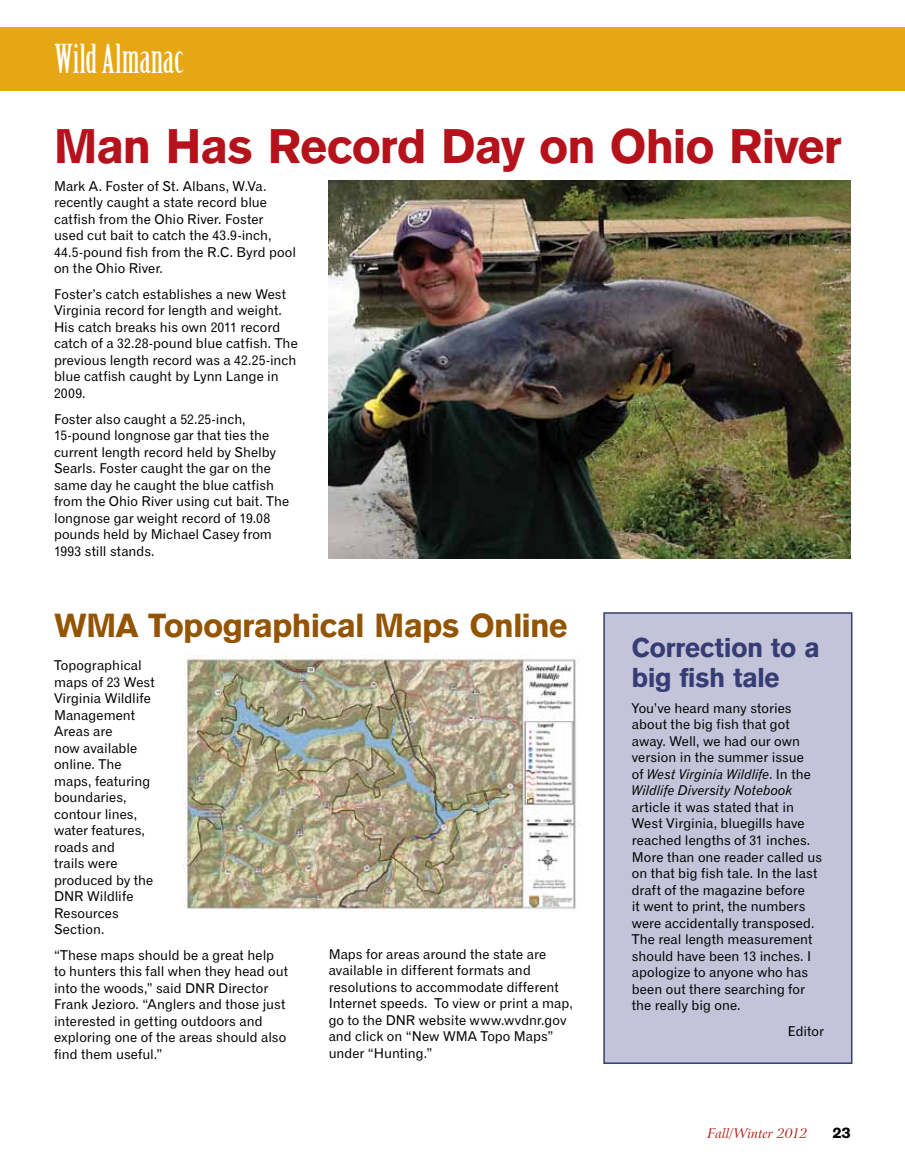
<style>
.page{position:relative;width:905px;height:1175px;background:#fff}
.page>*{position:absolute;margin:0;border:0;box-sizing:border-box;transform-origin:0 0}
.t1{font:48px "Gothic 725 BT Black A";letter-spacing:-.01em;color:#b5121b}
.t2{font:39px "Birch";color:#fff}
.t3{font:33px "Gothic 725 BT Black A";letter-spacing:-.005em;color:#935403}
.t4{font:27px/30px "Gothic 725 BT Black A";letter-spacing:-.005em;color:#363c74}
.t5{font:15px "Gothic 725 BT Black A";color:#000}
.t6{font:13.5px/16.5px "Gothic 720 BT Roman B";color:#000}
.t7{font:13.5px/16.5px "Gothic 720 BT Italic B";letter-spacing:-.005em;color:#000}
.t8{font:italic 13.5px "Arrus BT";letter-spacing:-.005em;color:#b32317}
.s1{font-family:"Gothic 720 BT Roman B"}
</style>
<div class="page">
<div style="left:0;top:27px;width:904px;height:63px;background:#e7a614"></div>
<img style="left:328px;top:180px;width:522px;height:378px">
<div style="left:604px;top:613px;width:247px;height:450px;background:#c3c3d9"></div>
<div style="left:603px;top:612px;width:249px;height:452px;border:2px solid #363c74"></div>
<img style="left:184px;top:655px;width:394px;height:256px">
<h2 class="t2" style="left:55px;top:38px;width:131px">Wild Almanac</h2>
<h1 class="t1" style="left:54px;top:116px;width:789px">Man Has Record Day on Ohio River</h1>
<p class="t6" style="left:54px;top:178px;width:243px">Mark A. Foster of St. Albans, W.Va. recently caught a state record blue catfish from the Ohio River. Foster used cut bait to catch the 43.9-inch, 44.5-pound fish from the R.C. Byrd pool on the Ohio River.</p>
<p class="t6" style="left:54px;top:286px;width:245px">Foster’s catch establishes a new West Virginia record for length and weight.<br>His catch breaks his own 2011 record catch of a 32.28-pound blue catfish. The previous length record was a 42.25-inch blue catfish caught by Lynn Lange in 2009.</p>
<p class="t6" style="left:54px;top:410px;width:237px">Foster also caught a 52.25-inch, 15-pound longnose gar that ties the current length record held by Shelby Searls. Foster caught the gar on the same day he caught the blue catfish from the Ohio River using cut bait. The longnose gar weight record of 19.08 pounds held by Michael Casey from 1993 still stands.</p>
<h3 class="t3" style="left:54px;top:605px;width:515px">WMA Topographical Maps Online</h3>
<p class="t6" style="left:54px;top:657px;width:102px">Topographical maps of 23 West<br>Virginia Wildlife<br>Management<br>Areas are<br>now available online. The maps, featuring boundaries, contour lines, water features, roads and<br>trails were produced by the<br>DNR Wildlife<br>Resources<br>Section.</p>
<p class="t6" style="left:54px;top:946px;width:236px">“These maps should be a great help to hunters this fall when they head out into the woods,” said DNR Director Frank Jezioro. “Anglers and those just interested in getting outdoors and exploring one of the areas should also find them useful.”</p>
<p class="t6" style="left:328px;top:945px;width:245px">Maps for areas around the state are available in different formats and resolutions to accommodate different Internet speeds. To view or print a map, go to the DNR website www.wvdnr.gov and click on “New WMA Topo Maps” under “Hunting.”</p>
<h3 class="t4" style="left:632px;top:632px;width:189px">Correction to a big fish tale</h3>
<p class="t6" style="left:632px;top:699px;width:174px">You’ve heard many stories about the big fish that got away. Well, we had our own version in the summer issue</p>
<p class="t7" style="left:632px;top:765px;width:180px"><span class="s1">of</span> West Virginia Wildlife<span class="s1">. In the<br></span>Wildlife Diversity Notebook</p>
<p class="t6" style="left:632px;top:798px;width:192px">article it was stated that in<br>West Virginia, bluegills have reached lengths of 31 inches.<br>More than one reader called us on that big fish tale. In the last draft of the magazine before<br>it went to print, the numbers were accidentally transposed.<br>The real length measurement should have been 13 inches. I apologize to anyone who has been out there searching for the really big one.</p>
<p class="t6" style="left:788px;top:1022px;width:37px">Editor</p>
<p class="t8" style="left:707px;top:1124px;width:101px">Fall/Winter 2012</p>
<p class="t5" style="left:832px;top:1123px;width:20px">23</p>
</div>
